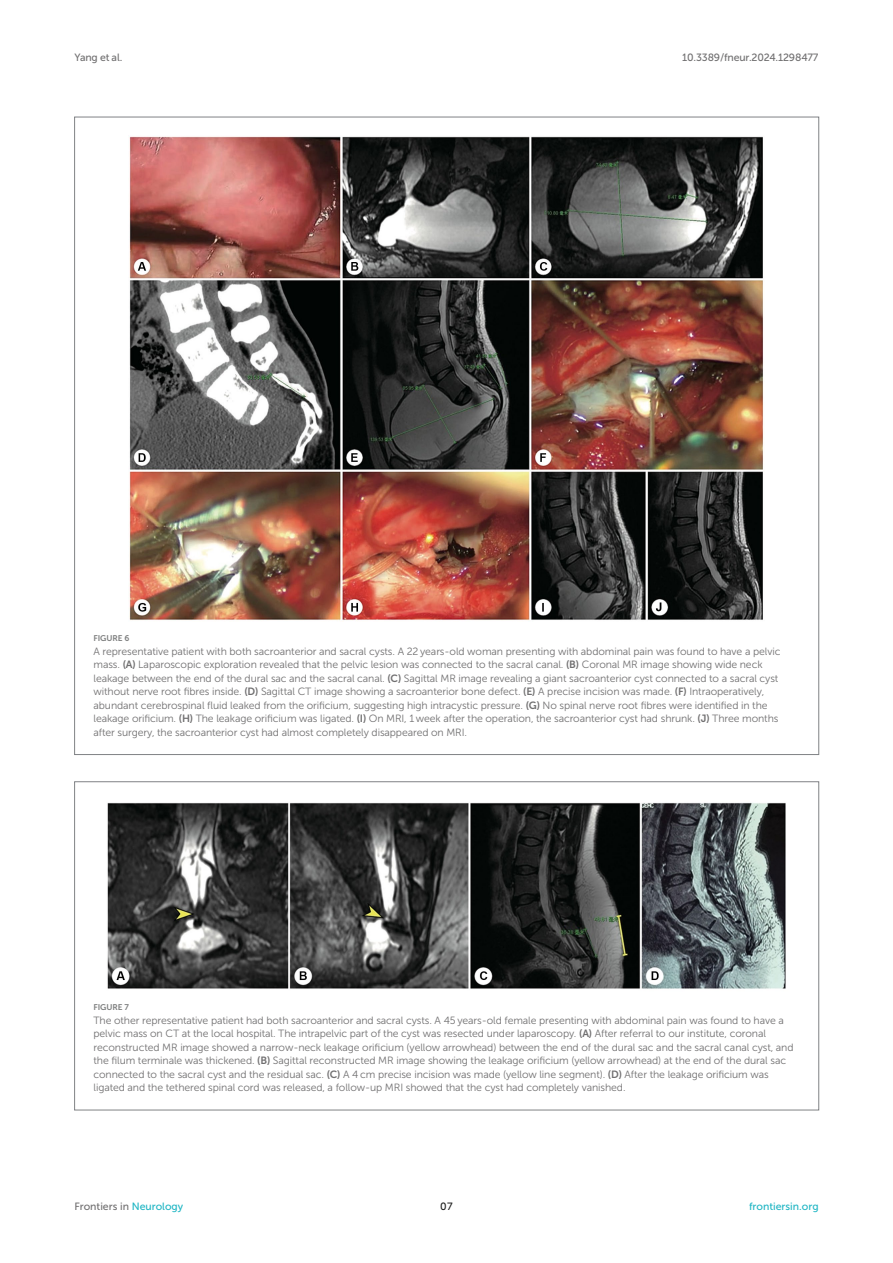
<style>
.page{position:relative;width:893px;height:1263px;background:#fff}
.page>*{position:absolute;margin:0;border:0;box-sizing:border-box;transform-origin:0 0}
.FIG_LEG{font:10.5px/13.5px "Museo Sans 300";letter-spacing:-.01em;color:#706f70}
.t1{font:10.5px "Museo Sans 500";letter-spacing:-.015em;color:#706f70}
.t2{font:10.5px "Museo Sans 500";color:#1db5c3}
.t3{font:10.5px "Museo Sans 500";color:#1b1c1b}
.FIG_HD{font:8.25px "Museo Sans 700";letter-spacing:-.01em;color:#7e7f7f}
.s1{font-family:"Museo Sans 700"}
.s2{color:#1db5c3}
</style>
<div class="page">
<img style="left:129px;top:136px;width:634px;height:485px">
<img style="left:107px;top:802px;width:679px;height:187px">
<p class="t1" style="left:74px;top:51px;width:49px">Yang et al.</p>
<p class="t1" style="left:682px;top:51px;width:138px">10.3389/fneur.2024.1298477</p>
<p class="FIG_HD" style="left:94px;top:634px;width:37px">FIGURE 6</p>
<p class="FIG_LEG" style="left:94px;top:644px;width:688px">A representative patient with both sacroanterior and sacral cysts. A 22 years-old woman presenting with abdominal pain was found to have a pelvic mass. <span class="s1">(A)</span> Laparoscopic exploration revealed that the pelvic lesion was connected to the sacral canal. <span class="s1">(B)</span> Coronal MR image showing wide neck leakage between the end of the dural sac and the sacral canal. <span class="s1">(C)</span> Sagittal MR image revealing a giant sacroanterior cyst connected to a sacral cyst without nerve root fibres inside. <span class="s1">(D)</span> Sagittal CT image showing a sacroanterior bone defect. <span class="s1">(E)</span> A precise incision was made. <span class="s1">(F)</span> Intraoperatively, abundant cerebrospinal fluid leaked from the orificium, suggesting high intracystic pressure. <span class="s1">(G)</span> No spinal nerve root fibres were identified in the leakage orificium. <span class="s1">(H)</span> The leakage orificium was ligated. <span class="s1">(I)</span> On MRI, 1 week after the operation, the sacroanterior cyst had shrunk. <span class="s1">(J)</span> Three months after surgery, the sacroanterior cyst had almost completely disappeared on MRI.</p>
<p class="FIG_HD" style="left:94px;top:1003px;width:37px">FIGURE 7</p>
<p class="FIG_LEG" style="left:94px;top:1013px;width:702px">The other representative patient had both sacroanterior and sacral cysts. A 45 years-old female presenting with abdominal pain was found to have a pelvic mass on CT at the local hospital. The intrapelvic part of the cyst was resected under laparoscopy. <span class="s1">(A)</span> After referral to our institute, coronal reconstructed MR image showed a narrow-neck leakage orificium (yellow arrowhead) between the end of the dural sac and the sacral canal cyst, and the filum terminale was thickened. <span class="s1">(B)</span> Sagittal reconstructed MR image showing the leakage orificium (yellow arrowhead) at the end of the dural sac connected to the sacral cyst and the residual sac. <span class="s1">(C)</span> A 4 cm precise incision was made (yellow line segment). <span class="s1">(D)</span> After the leakage orificium was ligated and the tethered spinal cord was released, a follow-up MRI showed that the cyst had completely vanished.</p>
<p class="t1" style="left:74px;top:1200px;width:110px">Frontiers in <span class="s2">Neurology</span></p>
<p class="t3" style="left:440px;top:1200px;width:14px">07</p>
<p class="t2" style="left:749px;top:1200px;width:71px">frontiersin.org</p>
</div>
